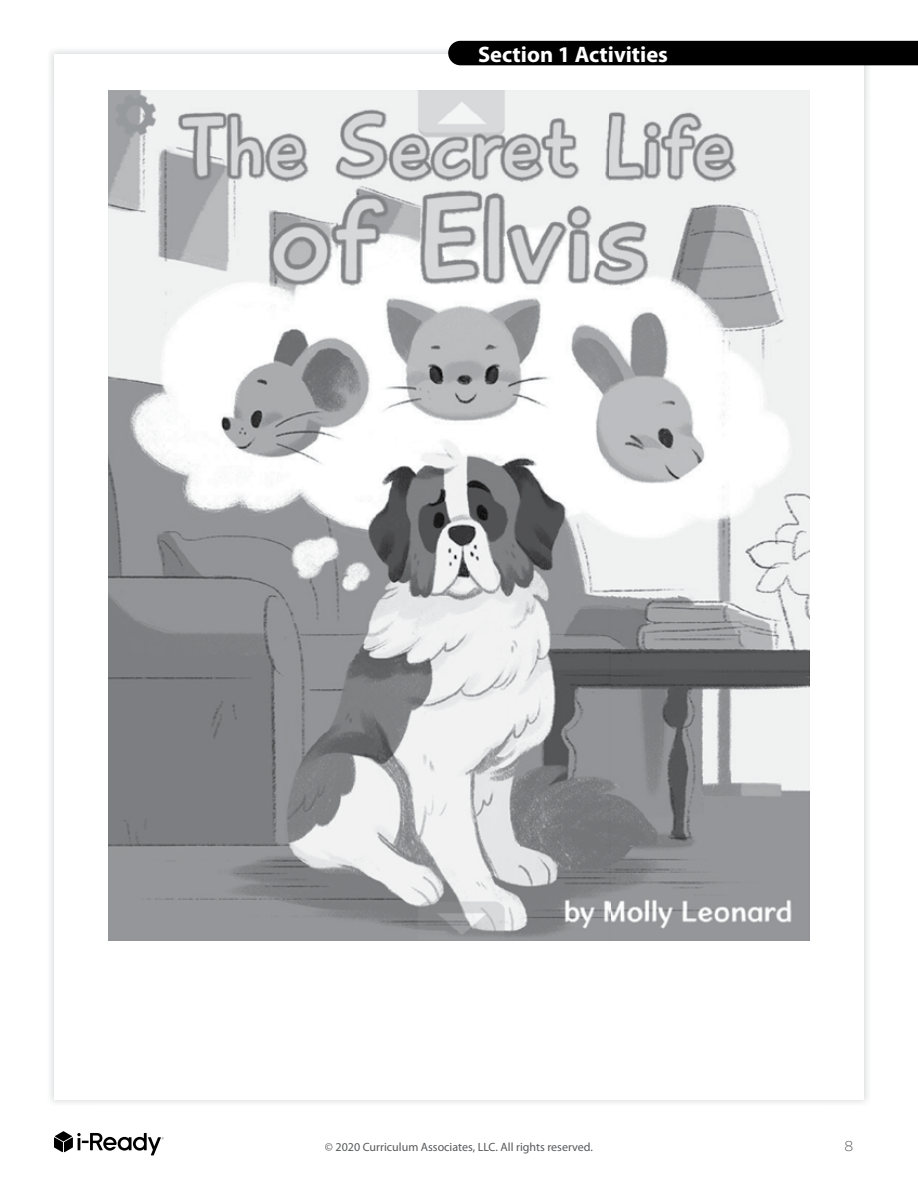
<style>
.page{position:relative;width:918px;height:1188px;background:#fff}
.page>*{position:absolute;margin:0;border:0;box-sizing:border-box;transform-origin:0 0}
.t1{font:700 22.5px "Myriad Pro";letter-spacing:-.005em;color:#fff}
.t2{font:300 15px "Jubilat";color:#58595b}
.t3{font:12px "Myriad Pro";color:#58595b}
</style>
<div class="page">
<svg style="left:54px;top:1131px;width:110px;height:24px"></svg>
<img style="left:108px;top:91px;width:702px;height:849px">
<div style="left:448px;top:41px;width:470px;height:24px;background:#000"></div>
<h1 class="t1" style="left:478px;top:41px;width:191px">Section 1 Activities</h1>
<p class="t3" style="left:325px;top:1140px;width:270px">© 2020 Curriculum Associates, LLC. All rights reserved.</p>
<p class="t2" style="left:845px;top:1136px;width:10px">8</p>
</div>
